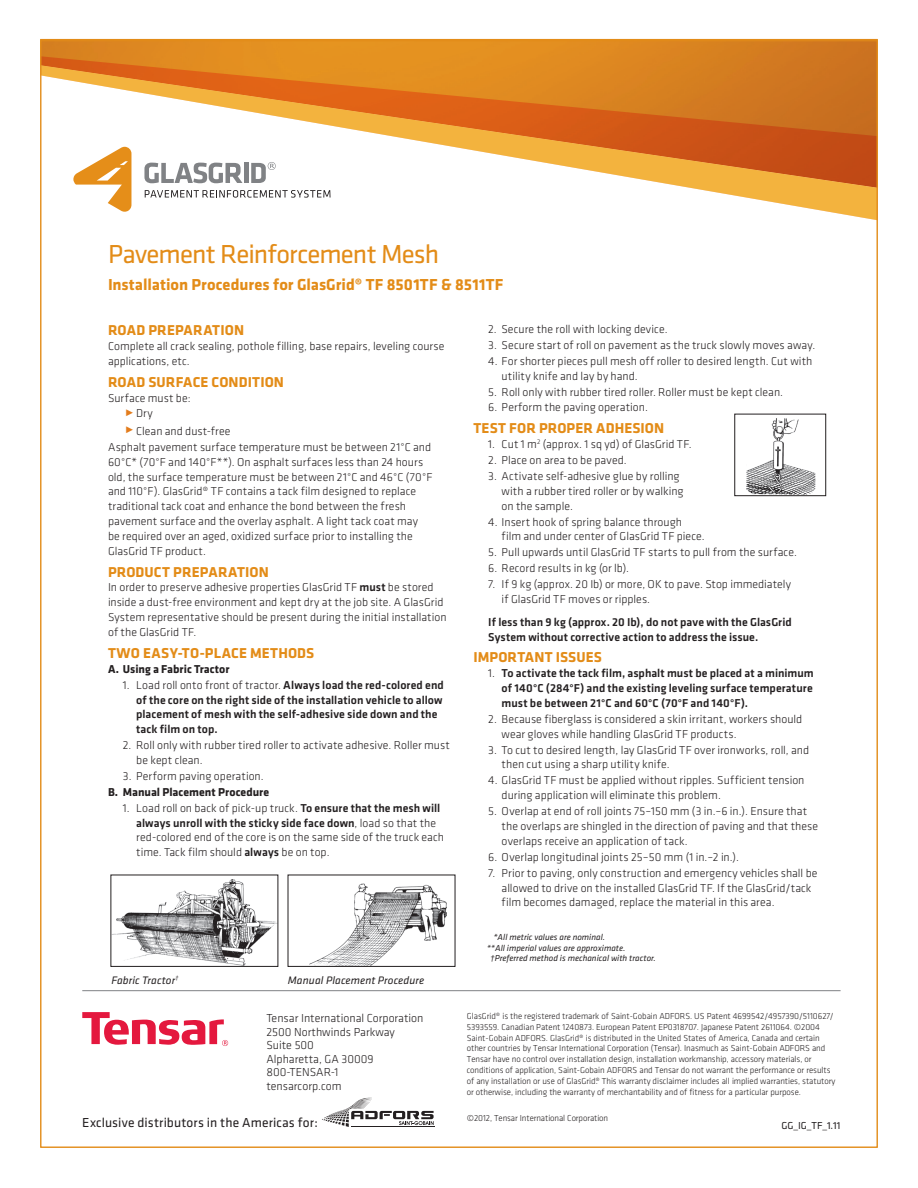
<style>
.page{position:relative;width:918px;height:1188px;background:#fff}
.page>*{position:absolute;margin:0;border:0;box-sizing:border-box;transform-origin:0 0}
.t1{font:27px "Klavika";letter-spacing:-.03em;color:#e38c18}
.subhead_2{font:700 16.5px "Klavika";color:#e38c18}
.subhead{font:700 14.85px "Klavika";letter-spacing:.01em;color:#e38c18}
.subhead_2-2{font:13.5px "Klavika";letter-spacing:.01em;color:#231f20}
.t2{font:300 12px "Klavika";color:#231f20}
.body{font:300 11.85px/14.9px "Klavika";color:#231f20}
.body-2{font:500 11.85px/14.9px "Klavika";letter-spacing:.005em;color:#231f20}
.A_B_Bold_Numbered_Li{font:700 11.85px "Klavika";color:#231f20}
._6_Photo_Caption{font:italic 11.25px "Klavika";letter-spacing:.01em;color:#231f20}
.BC-Print_Date{font:10.5px "Klavika";letter-spacing:-.005em;color:#231f20}
.Legal_Copy{font:300 9px/10.8px "Klavika";letter-spacing:-.005em;color:#231f20}
.t3{font:italic 8.85px "Klavika";color:#231f20}
._6_Photo_Caption-2{font:italic 6.6px "Klavika";color:#231f20}
.s1{font-weight:500}
.s2{font-weight:300}
</style>
<div class="page">
<img style="left:42px;top:39px;width:836px;height:17px">
<svg style="left:42px;top:56px;width:836px;height:9px;background:#dd851f"></svg>
<svg style="left:42px;top:65px;width:836px;height:155px"></svg>
<svg style="left:82px;top:1012px;width:146px;height:34px"></svg>
<hr style="left:82px;top:990px;width:759px;height:1px;background:#808285">
<hr style="left:351px;top:1126px;width:84px;height:1px;background:#231f20">
<svg style="left:322px;top:1098px;width:112px;height:29px"></svg>
<svg style="left:144px;top:163px;width:98px;height:20px"></svg>
<hr style="left:244px;top:163px;width:4px;height:20px;background:#808285">
<svg style="left:145px;top:190px;width:186px;height:8px"></svg>
<svg style="left:73px;top:147px;width:58px;height:65px"></svg>
<svg style="left:251px;top:162px;width:25px;height:21px"></svg>
<img style="left:746px;top:418px;width:70px;height:76px">
<div style="left:735px;top:414px;width:91px;height:82px;border:1px solid #231f20"></div>
<img style="left:113px;top:879px;width:163px;height:86px">
<div style="left:111px;top:875px;width:167px;height:92px;border:1px solid #231f20"></div>
<img style="left:309px;top:883px;width:138px;height:82px">
<div style="left:288px;top:875px;width:167px;height:92px;border:1px solid #231f20"></div>
<p class="t1" style="left:108px;top:237px;width:333px">Pavement Reinforcement Mesh</p>
<p class="subhead_2" style="left:108px;top:273px;width:397px">Installation Procedures for GlasGrid® TF 8501TF &amp; 8511TF</p>
<p class="subhead" style="left:108px;top:319px;width:138px">ROAD PREPARATION</p>
<p class="body" style="left:108px;top:339px;width:338px">Complete all crack sealing, pothole filling, base repairs, leveling course applications, etc.</p>
<p class="subhead" style="left:108px;top:371px;width:178px">ROAD SURFACE CONDITION</p>
<p class="body" style="left:108px;top:390px;width:84px">Surface must be:</p>
<p class="body" style="left:136px;top:406px;width:18px">Dry</p>
<p class="body" style="left:136px;top:423px;width:96px">Clean and dust-free</p>
<p class="body" style="left:108px;top:439px;width:326px">Asphalt pavement surface temperature must be between 21°C and 60°C* (70°F and 140°F**). On asphalt surfaces less than 24 hours old, the surface temperature must be between 21°C and 46°C (70°F and 110°F). GlasGrid® TF contains a tack film designed to replace traditional tack coat and enhance the bond between the fresh pavement surface and the overlay asphalt. A light tack coat may be required over an aged, oxidized surface prior to installing the GlasGrid TF product.</p>
<p class="subhead" style="left:108px;top:561px;width:162px">PRODUCT PREPARATION</p>
<p class="body" style="left:108px;top:580px;width:340px">In order to preserve adhesive properties GlasGrid TF <span class="s1">must</span> be stored inside a dust-free environment and kept dry at the job site. A GlasGrid System representative should be present during the initial installation of the GlasGrid TF.</p>
<p class="subhead" style="left:108px;top:642px;width:208px">TWO EASY-TO-PLACE METHODS</p>
<p class="A_B_Bold_Numbered_Li" style="left:108px;top:660px;width:123px">A. Using a Fabric Tractor</p>
<p class="body-2" style="left:136px;top:677px;width:309px;text-indent:-13px"><span class="s2">1. Load roll onto front of tractor.</span> Always load the red-colored end of the core on the right side of the installation vehicle to allow placement of mesh with the self-adhesive side down and the tack film on top.</p>
<p class="body" style="left:136px;top:738px;width:315px;text-indent:-13px">2. Roll only with rubber tired roller to activate adhesive. Roller must be kept clean.</p>
<p class="body" style="left:123px;top:768px;width:142px">3. Perform paving operation.</p>
<p class="A_B_Bold_Numbered_Li" style="left:108px;top:783px;width:163px">B. Manual Placement Procedure</p>
<p class="body" style="left:136px;top:800px;width:309px;text-indent:-13px">1. Load roll on back of pick-up truck. <span class="s1">To ensure that the mesh will always unroll with the sticky side face down</span>, load so that the red-colored end of the core is on the same side of the truck each time. Tack film should <span class="s1">always</span> be on top.</p>
<p class="_6_Photo_Caption-2" style="left:176px;top:974px;width:5px">†</p>
<p class="_6_Photo_Caption" style="left:111px;top:973px;width:65px">Fabric Tractor</p>
<p class="_6_Photo_Caption" style="left:288px;top:973px;width:138px">Manual Placement Procedure</p>
<p class="body" style="left:488px;top:321px;width:181px">2. Secure the roll with locking device.</p>
<p class="body" style="left:488px;top:337px;width:328px">3. Secure start of roll on pavement as the truck slowly moves away.</p>
<p class="body" style="left:502px;top:353px;width:312px;text-indent:-13px">4. For shorter pieces pull mesh off roller to desired length. Cut with utility knife and lay by hand.</p>
<p class="body" style="left:488px;top:384px;width:296px">5. Roll only with rubber tired roller. Roller must be kept clean.</p>
<p class="body" style="left:488px;top:400px;width:161px">6. Perform the paving operation.</p>
<p class="subhead" style="left:473px;top:418px;width:192px">TEST FOR PROPER ADHESION</p>
<p class="body" style="left:488px;top:437px;width:205px">1. Cut 1 m<sup>2</sup> (approx. 1 sq yd) of GlasGrid TF.</p>
<p class="body" style="left:488px;top:453px;width:140px">2. Place on area to be paved.</p>
<p class="body" style="left:502px;top:469px;width:184px;text-indent:-13px">3. Activate self-adhesive glue by rolling with a rubber tired roller or by walking on the sample.</p>
<p class="body" style="left:502px;top:514px;width:205px;text-indent:-13px">4. Insert hook of spring balance through<br>film and under center of GlasGrid TF piece.</p>
<p class="body" style="left:488px;top:545px;width:310px">5. Pull upwards until GlasGrid TF starts to pull from the surface.</p>
<p class="body" style="left:488px;top:561px;width:142px">6. Record results in kg (or lb).</p>
<p class="body" style="left:502px;top:577px;width:291px;text-indent:-13px">7. If 9 kg (approx. 20 Ib) or more, OK to pave. Stop immediately if GlasGrid TF moves or ripples.</p>
<p class="body-2" style="left:488px;top:614px;width:305px">If less than 9 kg (approx. 20 Ib), do not pave with the GlasGrid<br>System without corrective action to address the issue.</p>
<p class="subhead" style="left:473px;top:647px;width:130px">IMPORTANT ISSUES</p>
<p class="body-2" style="left:502px;top:666px;width:314px;text-align:justify;text-indent:-13px"><span class="s2">1.</span> To activate the tack film, asphalt must be placed at a minimum of 140°C (284°F) and the existing leveling surface temperature must be between 21°C and 60°C (70°F and 140°F).</p>
<p class="body" style="left:502px;top:711px;width:302px;text-indent:-13px">2. Because fiberglass is considered a skin irritant, workers should wear gloves while handling GlasGrid TF products.</p>
<p class="body" style="left:502px;top:742px;width:309px;text-indent:-13px">3. To cut to desired length, lay GlasGrid TF over ironworks, roll, and then cut using a sharp utility knife.</p>
<p class="body" style="left:502px;top:773px;width:304px;text-indent:-13px">4. GlasGrid TF must be applied without ripples. Sufficient tension during application will eliminate this problem.</p>
<p class="body" style="left:502px;top:804px;width:318px;text-indent:-13px">5. Overlap at end of roll joints 75–150 mm (3 in.–6 in.). Ensure that the overlaps are shingled in the direction of paving and that these overlaps receive an application of tack.</p>
<p class="body" style="left:488px;top:849px;width:252px">6. Overlap longitudinal joints 25–50 mm (1 in.–2 in.).</p>
<p class="body" style="left:502px;top:865px;width:317px;text-indent:-13px">7. Prior to paving, only construction and emergency vehicles shall be allowed to drive on the installed GlasGrid TF. If the GlasGrid/tack film becomes damaged, replace the material in this area.</p>
<p class="t3" style="left:493px;top:932px;width:113px">*All metric values are nominal.</p>
<p class="t3" style="left:487px;top:942px;width:140px">**All imperial values are approximate.</p>
<p class="t3" style="left:491px;top:953px;width:167px">†Preferred method is mechanical with tractor.</p>
<p class="Legal_Copy" style="left:467px;top:1010px;width:370px">GlasGrid® is the registered trademark of Saint-Gobain ADFORS. US Patent 4699542/4957390/5110627/ 5393559. Canadian Patent 1240873. European Patent EP0318707. Japanese Patent 2611064. ©2004<br>Saint-Gobain ADFORS. GlasGrid® is distributed in the United States of America, Canada and certain other countries by Tensar International Corporation (Tensar). Inasmuch as Saint-Gobain ADFORS and Tensar have no control over installation design, installation workmanship, accessory materials, or conditions of application, Saint-Gobain ADFORS and Tensar do not warrant the performance or results of any installation or use of GlasGrid.® This warranty disclaimer includes all implied warranties, statutory or otherwise, including the warranty of merchantability and of fitness for a particular purpose.</p>
<p class="Legal_Copy" style="left:467px;top:1112px;width:143px">©2012, Tensar International Corporation</p>
<p class="t2" style="left:266px;top:1011px;width:159px">Tensar International Corporation</p>
<p class="t2" style="left:266px;top:1024px;width:130px">2500 Northwinds Parkway</p>
<p class="t2" style="left:266px;top:1038px;width:49px">Suite 500</p>
<p class="t2" style="left:266px;top:1051px;width:109px">Alpharetta, GA 30009</p>
<p class="t2" style="left:266px;top:1065px;width:74px">800-TENSAR-1</p>
<p class="t2" style="left:266px;top:1078px;width:77px">tensarcorp.com</p>
<p class="subhead_2-2" style="left:82px;top:1114px;width:237px">Exclusive distributors in the Americas for:</p>
<p class="BC-Print_Date" style="left:782px;top:1119px;width:61px">GG_IG_TF_1.11</p>
</div>
